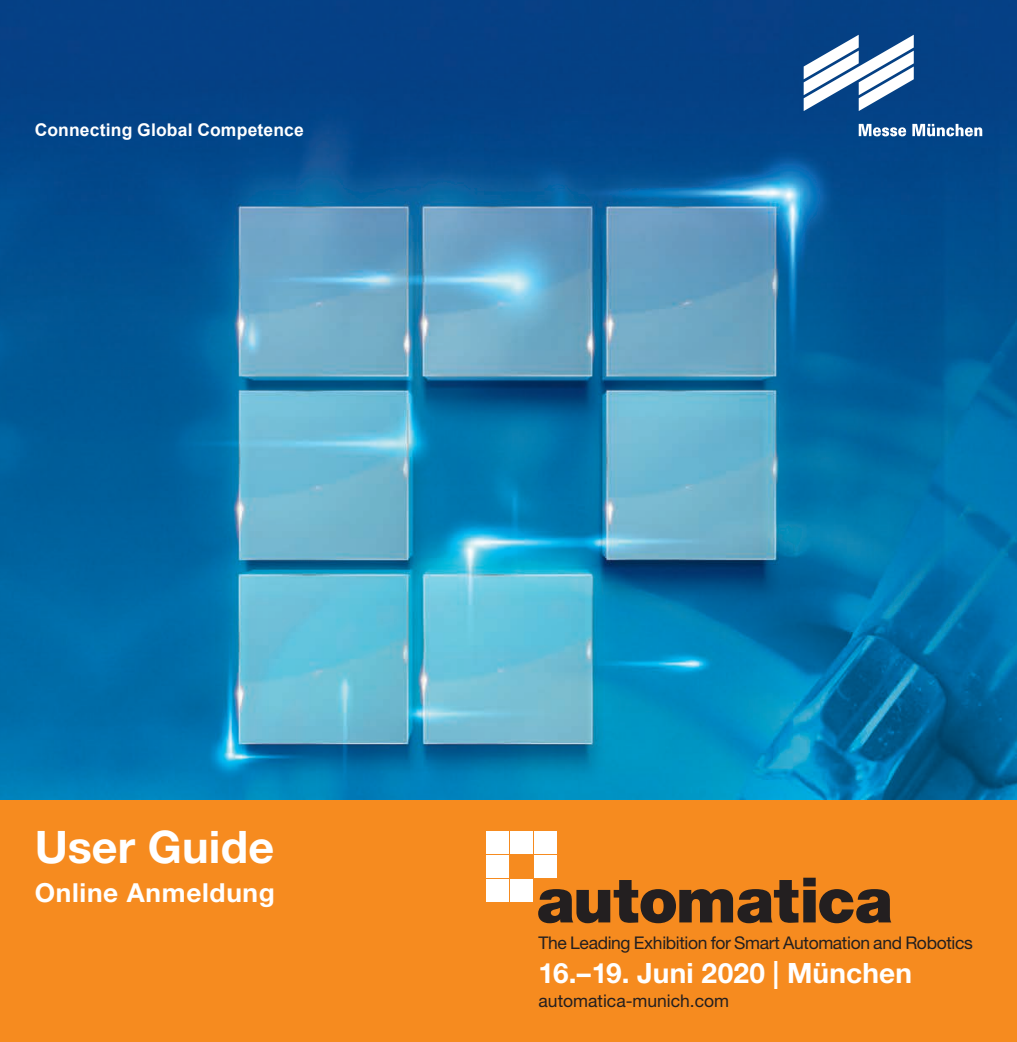
<style>
.page{position:relative;width:1017px;height:1042px;background:#fff}
.page>*{position:absolute;margin:0;border:0;box-sizing:border-box;transform-origin:0 0}
.t1{font:700 44.98px "Helvetica Neue LT Pro";letter-spacing:.005em;color:#fff}
.t2{font:700 28px "Helvetica Neue LT Pro";letter-spacing:.005em;color:#fff}
.t3{font:700 26.25px "Helvetica Neue LT Pro";letter-spacing:.025em;color:#fff}
.t4{font:17.5px "Helvetica Neue LT Pro";letter-spacing:-.02em;color:#231f20}
.t5{font:700 17.5px "Arial";letter-spacing:.01em;color:#fff}
.t6{font:17.5px "Helvetica Neue LT Pro";color:#231f20}
</style>
<div class="page">
<img style="left:0;top:0;width:1017px;height:800px">
<div style="left:0;top:800px;width:1017px;height:242px;background:#f68b1f"></div>
<div style="left:510px;top:832px;width:22px;height:22px;background:#fff"></div>
<div style="left:510px;top:880px;width:22px;height:22px;background:#fff"></div>
<div style="left:486px;top:832px;width:22px;height:22px;background:#fff"></div>
<div style="left:486px;top:856px;width:22px;height:22px;background:#fff"></div>
<div style="left:534px;top:832px;width:22px;height:22px;background:#fff"></div>
<div style="left:486px;top:880px;width:22px;height:22px;background:#fff"></div>
<div style="left:534px;top:856px;width:22px;height:22px;background:#fff"></div>
<svg style="left:538px;top:877px;width:353px;height:46px"></svg>
<svg style="left:859px;top:124px;width:47px;height:12px"></svg>
<svg style="left:912px;top:124px;width:70px;height:12px"></svg>
<svg style="left:804px;top:35px;width:110px;height:76px"></svg>
<p class="t5" style="left:35px;top:119px;width:271px">Connecting Global Competence</p>
<h1 class="t1" style="left:35px;top:819px;width:241px">User Guide</h1>
<h3 class="t3" style="left:35px;top:876px;width:242px">Online Anmeldung</h3>
<p class="t4" style="left:539px;top:932px;width:436px">The Leading Exhibition for Smart Automation and Robotics</p>
<h2 class="t2" style="left:539px;top:955px;width:375px">16.–19. Juni 2020 | München</h2>
<p class="t6" style="left:539px;top:990px;width:192px">automatica-munich.com</p>
</div>
